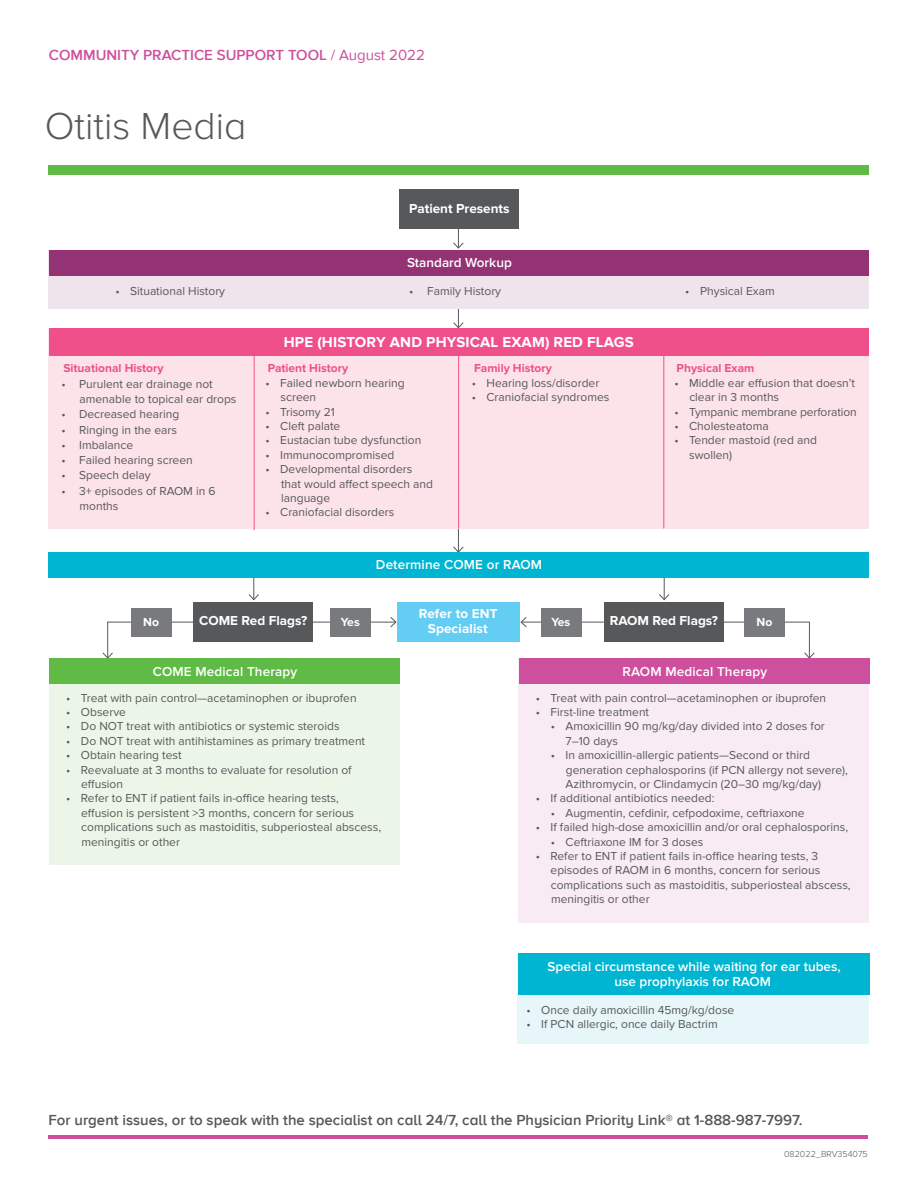
<style>
.page{position:relative;width:918px;height:1188px;background:#fff}
.page>*{position:absolute;margin:0;border:0;box-sizing:border-box;transform-origin:0 0}
.t1{font:300 39px "Proxima Nova A";color:#57585a}
.t2{font:600 15px "Proxima Nova A";color:#57585a}
.t3{font:600 15px "Proxima Nova A";color:#cd4f9d}
.t4{font:700 15px "Proxima Nova";letter-spacing:.01em;color:#fff}
.t5{font:600 13.5px "Proxima Nova";color:#fff}
.t6{font:700 13.5px/15px "Proxima Nova";color:#fff;text-align:center}
.t7{font:700 12.15px "Proxima Nova";color:#fff}
.t8{font:12px/14.4px "Proxima Nova";color:#57585a}
.t9{font:700 12px "Proxima Nova";color:#f05089}
.t10{font:300 9px "Proxima Nova";color:#57585a}
.s1{font-weight:400}
</style>
<div class="page">
<hr style="left:458px;top:499px;width:1px;height:53px;background:#57585a">
<svg style="left:453px;top:546px;width:11px;height:7px"></svg>
<hr style="left:664px;top:558px;width:1px;height:42px;background:#57585a">
<svg style="left:659px;top:593px;width:11px;height:8px"></svg>
<svg style="left:102px;top:621px;width:95px;height:38px"></svg>
<hr style="left:288px;top:622px;width:108px;height:1px;background:#57585a">
<svg style="left:390px;top:617px;width:7px;height:10px"></svg>
<div style="left:49px;top:659px;width:351px;height:205px;background:#ecf6e8"></div>
<hr style="left:253px;top:558px;width:1px;height:42px;background:#57585a">
<svg style="left:248px;top:593px;width:11px;height:8px"></svg>
<div style="left:193px;top:602px;width:120px;height:40px;background:#57585a"></div>
<div style="left:49px;top:329px;width:820px;height:200px;background:#fce3e9"></div>
<hr style="left:458px;top:274px;width:1px;height:54px;background:#57585a">
<svg style="left:453px;top:322px;width:11px;height:6px"></svg>
<div style="left:49px;top:250px;width:820px;height:59px;background:#f0e4ec"></div>
<div style="left:49px;top:553px;width:820px;height:25px;background:#00b5d1"></div>
<hr style="left:458px;top:216px;width:1px;height:32px;background:#57585a">
<svg style="left:453px;top:242px;width:11px;height:7px"></svg>
<div style="left:50px;top:250px;width:819px;height:25px;background:#943374"></div>
<div style="left:49px;top:328px;width:820px;height:28px;background:#f05089"></div>
<div style="left:49px;top:659px;width:351px;height:25px;background:#60bb46"></div>
<div style="left:397px;top:602px;width:123px;height:40px;background:#63cdf3"></div>
<hr style="left:254px;top:353px;width:1px;height:177px;background:#f05089">
<hr style="left:458px;top:352px;width:1px;height:177px;background:#f05089">
<div style="left:131px;top:608px;width:40px;height:29px;background:#787a7d"></div>
<div style="left:49px;top:165px;width:820px;height:10px;background:#60bb46"></div>
<hr style="left:49px;top:1135px;width:819px;height:4px;background:#cd4f9d">
<div style="left:330px;top:608px;width:41px;height:29px;background:#787a7d"></div>
<div style="left:400px;top:189px;width:119px;height:40px;background:#57585a"></div>
<div style="left:517px;top:955px;width:352px;height:89px;background:#e7f6f8"></div>
<div style="left:518px;top:953px;width:351px;height:42px;background:#00b5d1"></div>
<hr style="left:663px;top:352px;width:1px;height:177px;background:#f05089">
<svg style="left:657px;top:621px;width:158px;height:38px"></svg>
<div style="left:604px;top:602px;width:119px;height:40px;background:#57585a"></div>
<div style="left:744px;top:608px;width:41px;height:29px;background:#787a7d"></div>
<hr style="left:521px;top:622px;width:83px;height:1px;background:#57585a">
<svg style="left:520px;top:617px;width:7px;height:10px"></svg>
<div style="left:541px;top:608px;width:41px;height:29px;background:#787a7d"></div>
<div style="left:518px;top:659px;width:351px;height:263px;background:#f8ebf3"></div>
<div style="left:519px;top:659px;width:350px;height:25px;background:#cd4f9d"></div>
<p class="t3" style="left:49px;top:46px;width:377px">COMMUNITY PRACTICE SUPPORT TOOL <span class="s1">/ August 2022</span></p>
<p class="t1" style="left:45px;top:104px;width:203px">Otitis Media</p>
<p class="t6" style="left:409px;top:202px;width:102px">Patient Presents</p>
<p class="t5" style="left:407px;top:255px;width:106px">Standard Workup</p>
<p class="t8" style="left:115px;top:284px;width:111px">• Situational History</p>
<p class="t8" style="left:409px;top:284px;width:94px">• Family History</p>
<p class="t8" style="left:685px;top:284px;width:91px">• Physical Exam</p>
<p class="t9" style="left:63px;top:361px;width:102px">Situational History</p>
<p class="t8" style="left:80px;top:376px;width:159px;line-height:15.3px;text-indent:-18px">• Purulent ear drainage not amenable to topical ear drops</p>
<p class="t8" style="left:61px;top:407px;width:120px">• Decreased hearing</p>
<p class="t8" style="left:61px;top:423px;width:117px">• Ringing in the ears</p>
<p class="t8" style="left:61px;top:438px;width:73px">• Imbalance</p>
<p class="t8" style="left:61px;top:453px;width:133px">• Failed hearing screen</p>
<p class="t8" style="left:61px;top:469px;width:91px">• Speech delay</p>
<p class="t8" style="left:80px;top:484px;width:137px;line-height:15.3px;text-indent:-18px">• 3+ episodes of RAOM in 6 months</p>
<p class="t4" style="left:284px;top:333px;width:351px">HPE (HISTORY AND PHYSICAL EXAM) RED FLAGS</p>
<p class="t9" style="left:268px;top:361px;width:82px">Patient History</p>
<p class="t8" style="left:281px;top:376px;width:126px;text-indent:-15px">• Failed newborn hearing screen</p>
<p class="t8" style="left:266px;top:405px;width:71px">• Trisomy 21</p>
<p class="t8" style="left:266px;top:419px;width:76px">• Cleft palate</p>
<p class="t8" style="left:266px;top:434px;width:157px">• Eustacian tube dysfunction</p>
<p class="t8" style="left:266px;top:448px;width:130px">• Immunocompromised</p>
<p class="t8" style="left:281px;top:462px;width:153px;text-indent:-16px">• Developmental disorders that would affect speech and language</p>
<p class="t8" style="left:266px;top:506px;width:130px">• Craniofacial disorders</p>
<p class="t9" style="left:474px;top:361px;width:79px">Family History</p>
<p class="t8" style="left:472px;top:376px;width:129px">• Hearing loss/disorder</p>
<p class="t8" style="left:472px;top:390px;width:139px">• Craniofacial syndromes</p>
<p class="t9" style="left:677px;top:361px;width:79px">Physical Exam</p>
<p class="t8" style="left:689px;top:376px;width:167px;text-indent:-15px">• Middle ear effusion that doesn’t clear in 3 months</p>
<p class="t8" style="left:674px;top:405px;width:184px">• Tympanic membrane perforation</p>
<p class="t8" style="left:674px;top:419px;width:96px">• Cholesteatoma</p>
<p class="t8" style="left:674px;top:434px;width:144px">• Tender mastoid (red and</p>
<p class="t8" style="left:689px;top:448px;width:44px">swollen)</p>
<p class="t5" style="left:376px;top:557px;width:168px">Determine COME or RAOM</p>
<p class="t6" style="left:419px;top:607px;width:80px">Refer to ENT<br>Specialist</p>
<p class="t6" style="left:199px;top:613px;width:110px">COME Red Flags?</p>
<p class="t7" style="left:552px;top:615px;width:20px">Yes</p>
<p class="t6" style="left:610px;top:613px;width:110px">RAOM Red Flags?</p>
<p class="t7" style="left:757px;top:615px;width:17px">No</p>
<p class="t5" style="left:623px;top:664px;width:146px">RAOM Medical Therapy</p>
<p class="t8" style="left:536px;top:691px;width:292px">• Treat with pain control—acetaminophen or ibuprofen</p>
<p class="t8" style="left:536px;top:705px;width:115px">• First-line treatment</p>
<p class="t8" style="left:551px;top:720px;width:275px">• Amoxicillin 90 mg/kg/day divided into 2 doses for</p>
<p class="t8" style="left:566px;top:734px;width:54px">7–10 days</p>
<p class="t8" style="left:566px;top:748px;width:284px;text-indent:-15px">• In amoxicillin-allergic patients—Second or third generation cephalosporins (if PCN allergy not severe),<br>Azithromycin, or Clindamycin (20–30 mg/kg/day)</p>
<p class="t8" style="left:536px;top:792px;width:180px">• If additional antibiotics needed:</p>
<p class="t8" style="left:551px;top:806px;width:255px">• Augmentin, cefdinir, cefpodoxime, ceftriaxone</p>
<p class="t8" style="left:536px;top:820px;width:314px">• If failed high-dose amoxicillin and/or oral cephalosporins,</p>
<p class="t8" style="left:551px;top:835px;width:154px">• Ceftriaxone IM for 3 doses</p>
<p class="t8" style="left:536px;top:849px;width:284px">• Refer to ENT if patient fails in-office hearing tests, 3</p>
<p class="t8" style="left:551px;top:864px;width:302px">episodes of RAOM in 6 months, concern for serious complications such as mastoiditis, subperiosteal abscess, meningitis or other</p>
<p class="t7" style="left:143px;top:615px;width:17px">No</p>
<p class="t7" style="left:341px;top:615px;width:20px">Yes</p>
<p class="t5" style="left:153px;top:664px;width:146px">COME Medical Therapy</p>
<p class="t8" style="left:66px;top:691px;width:292px">• Treat with pain control—acetaminophen or ibuprofen</p>
<p class="t8" style="left:66px;top:705px;width:61px">• Observe</p>
<p class="t8" style="left:66px;top:720px;width:275px">• Do NOT treat with antibiotics or systemic steroids</p>
<p class="t8" style="left:66px;top:734px;width:300px">• Do NOT treat with antihistamines as primary treatment</p>
<p class="t8" style="left:66px;top:748px;width:117px">• Obtain hearing test</p>
<p class="t8" style="left:81px;top:763px;width:272px;text-indent:-15px">• Reevaluate at 3 months to evaluate for resolution of effusion</p>
<p class="t8" style="left:81px;top:792px;width:301px;text-indent:-15px">• Refer to ENT if patient fails in-office hearing tests, effusion is persistent &gt;3 months, concern for serious complications such as mastoiditis, subperiosteal abscess, meningitis or other</p>
<p class="t5" style="left:548px;top:959px;width:295px">Special circumstance while waiting for ear tubes,</p>
<p class="t5" style="left:615px;top:974px;width:158px">use prophylaxis for RAOM</p>
<p class="t8" style="left:527px;top:1003px;width:209px">• Once daily amoxicillin 45mg/kg/dose</p>
<p class="t8" style="left:527px;top:1017px;width:193px">• If PCN allergic, once daily Bactrim</p>
<p class="t2" style="left:49px;top:1111px;width:755px">For urgent issues, or to speak with the specialist on call 24/7, call the Physician Priority Link® at 1-888-987-7997.</p>
<p class="t10" style="left:784px;top:1148px;width:85px">082022_BRV354075</p>
</div>
